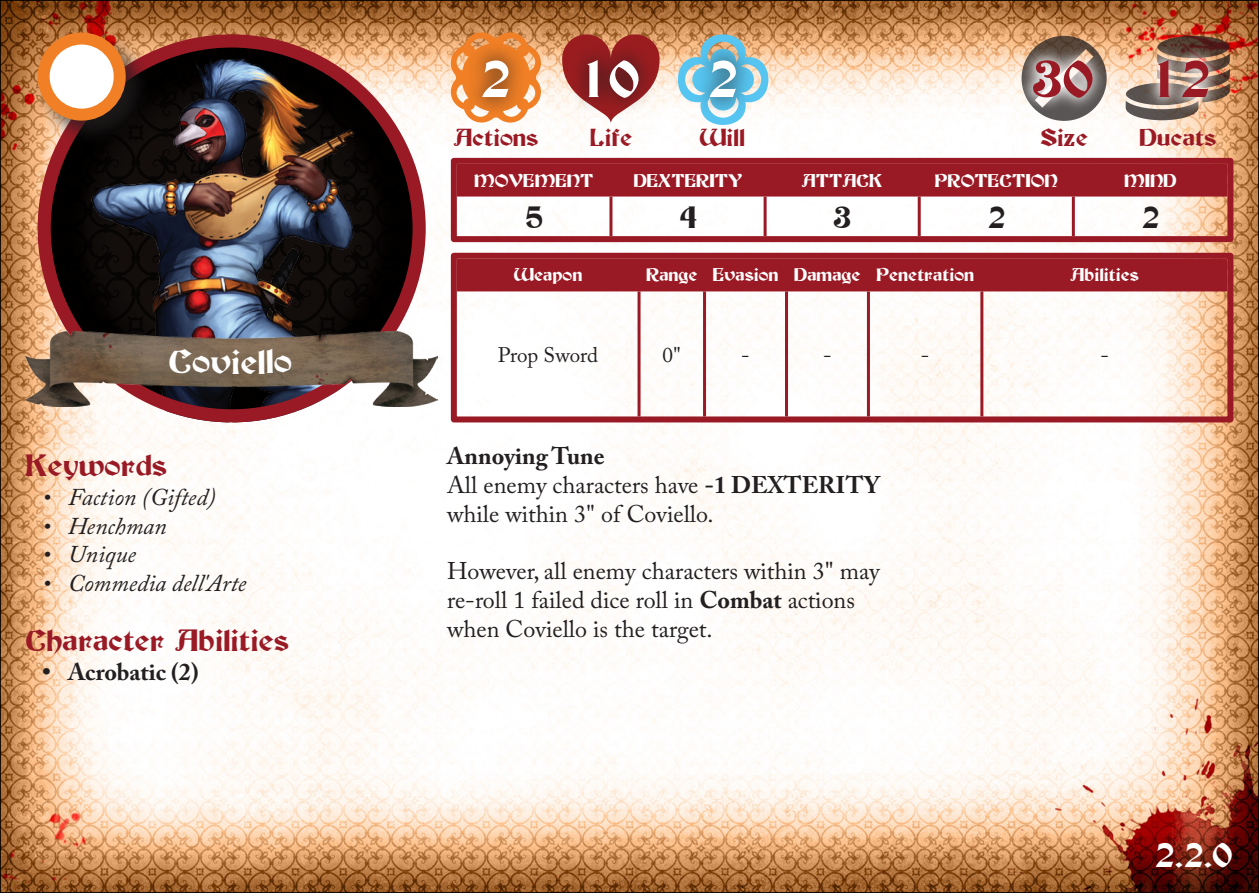
<style>
.page{position:relative;width:1259px;height:893px;background:#fff}
.page>*{position:absolute;margin:0;border:0;box-sizing:border-box;transform-origin:0 0}
.White_Points{font:51px "Buckingham";color:#fff}
.Red_Points{font:51px "Buckingham";color:#991a25}
.Character_Title{font:33.6px "Buckingham";color:#fff}
.Subsection_Headings{font:30px "Buckingham";color:#991a25}
.Stat_Numbers{font:30px "Buckingham";color:#231f20}
.t1{font:24px/28.8px "Adobe Caslon Pro";color:#231f20}
.t2{font:italic 24px "Adobe Caslon Pro";color:#231f20}
.t3{font:24px "Buckingham";color:#991a25}
.Bold_Headings{font:700 24px "Adobe Caslon Pro";color:#231f20}
.Weapon_Text{font:21px "Adobe Caslon Pro";letter-spacing:-.005em;color:#231f20}
.Subsection_Headings-2{font:18px "Buckingham";color:#fff}
.s1{font-weight:700}
</style>
<div class="page">
<div style="left:0;top:0;width:1259px;height:893px;background:#231f20;opacity:.75"></div>
<img style="left:47px;top:44px;width:369px;height:369px">
<h2 class="Character_Title" style="left:210px;top:341px;width:49px">vie</h2>
<p class="Subsection_Headings" style="left:26px;top:446px;width:143px">Keywords</p>
<p class="t2" style="left:43px;top:482px;width:175px">• Faction (Gifted)</p>
<p class="t2" style="left:43px;top:511px;width:126px">• Henchman</p>
<p class="t2" style="left:43px;top:540px;width:95px">• Unique</p>
<p class="t2" style="left:43px;top:569px;width:205px">• Commedia dell'Arte</p>
<p class="Subsection_Headings" style="left:26px;top:622px;width:265px">Character Abilities</p>
<p class="Bold_Headings" style="left:43px;top:658px;width:158px">• Acrobatic (2)</p>
<p class="White_Points" style="left:479px;top:47px;width:33px">2</p>
<p class="White_Points" style="left:577px;top:47px;width:64px">10</p>
<p class="White_Points" style="left:707px;top:47px;width:33px">2</p>
<p class="Red_Points" style="left:1031px;top:47px;width:64px">30</p>
<p class="Red_Points" style="left:1148px;top:47px;width:64px">12</p>
<p class="t3" style="left:454px;top:123px;width:86px">Actions</p>
<p class="t3" style="left:590px;top:123px;width:44px">Life</p>
<p class="t3" style="left:699px;top:123px;width:47px">Will</p>
<p class="t3" style="left:1040px;top:123px;width:49px">Size</p>
<p class="t3" style="left:1139px;top:123px;width:78px">Ducats</p>
<p class="Subsection_Headings-2" style="left:474px;top:169px;width:121px">MOVEMENT</p>
<p class="Subsection_Headings-2" style="left:634px;top:169px;width:110px">DEXTERITY</p>
<p class="Subsection_Headings-2" style="left:802px;top:169px;width:82px">ATTACK</p>
<p class="Subsection_Headings-2" style="left:934px;top:169px;width:124px">PROTECTION</p>
<p class="Subsection_Headings-2" style="left:1124px;top:169px;width:54px">MIND</p>
<p class="Stat_Numbers" style="left:525px;top:199px;width:20px">5</p>
<p class="Stat_Numbers" style="left:679px;top:199px;width:20px">4</p>
<p class="Stat_Numbers" style="left:833px;top:199px;width:20px">3</p>
<p class="Stat_Numbers" style="left:987px;top:199px;width:20px">2</p>
<p class="Stat_Numbers" style="left:1141px;top:199px;width:20px">2</p>
<p class="Subsection_Headings-2" style="left:514px;top:264px;width:70px">Weapon</p>
<p class="Subsection_Headings-2" style="left:646px;top:264px;width:53px">Range</p>
<p class="Subsection_Headings-2" style="left:713px;top:264px;width:67px">Evasion</p>
<p class="Subsection_Headings-2" style="left:794px;top:264px;width:68px">Damage</p>
<p class="Subsection_Headings-2" style="left:876px;top:264px;width:99px">Penetration</p>
<p class="Subsection_Headings-2" style="left:1070px;top:264px;width:70px">Abilities</p>
<p class="Weapon_Text" style="left:498px;top:342px;width:102px">Prop Sword</p>
<p class="Weapon_Text" style="left:662px;top:342px;width:20px">0"</p>
<p class="Weapon_Text" style="left:741px;top:342px;width:10px">-</p>
<p class="Weapon_Text" style="left:823px;top:342px;width:10px">-</p>
<p class="Weapon_Text" style="left:921px;top:342px;width:10px">-</p>
<p class="Weapon_Text" style="left:1100px;top:342px;width:10px">-</p>
<p class="Bold_Headings" style="left:447px;top:442px;width:159px">Annoying Tune</p>
<p class="t1" style="left:447px;top:470px;width:434px">All enemy characters have <span class="s1">-1 DEXTERITY </span>while within 3" of Coviello.</p>
<p class="t1" style="left:447px;top:557px;width:434px">However, all enemy characters within 3" may re-roll 1 failed dice roll in <span class="s1">Combat</span> actions when Coviello is the target.</p>
<p class="Character_Title" style="left:1154px;top:834px;width:80px">2.2.0</p>
</div>
